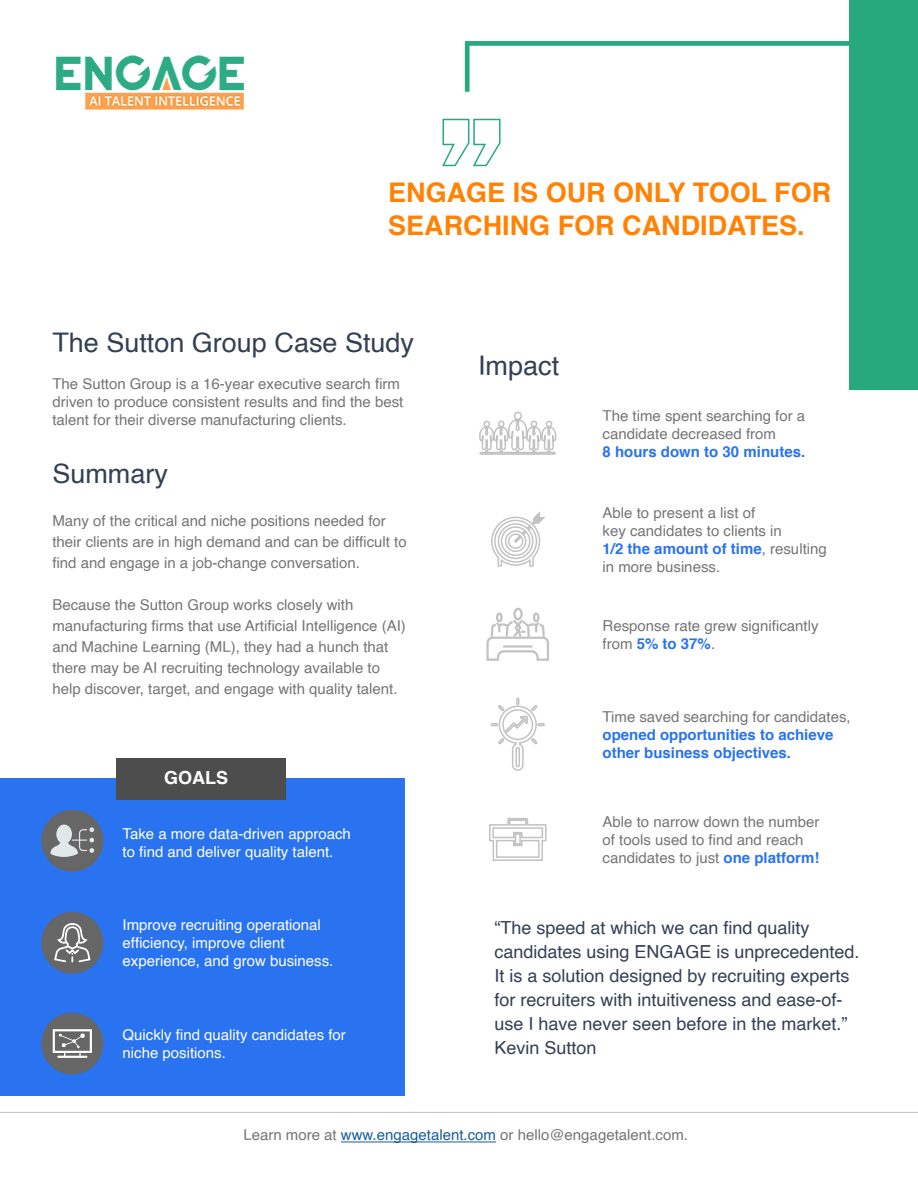
<style>
.page{position:relative;width:918px;height:1188px;background:#fff}
.page>*{position:absolute;margin:0;border:0;box-sizing:border-box;transform-origin:0 0}
.t1{font:700 27px/32.4px "Helvetica";color:#ff8205}
.t2{font:27px "Helvetica";color:#334054}
.t3{font:18px/24px "Helvetica";color:#334054}
.t4{font:700 18px "Helvetica";color:#fff}
.t5{font:15px/18px "Helvetica";color:#757476}
.t6{font:15px/18px "Helvetica";color:#fff}
.t7{font:700 15px/18px "Helvetica";color:#2973f0}
.s1{font-weight:700;color:#2973f0}
.s2{font-weight:400;color:#757476}
.s3{color:#175d9e}
</style>
<div class="page">
<div style="left:0;top:779px;width:405px;height:317px;background:#2973f0"></div>
<div style="left:41px;top:810px;width:62px;height:62px;background:#666;border-radius:50%"></div>
<svg style="left:51px;top:825px;width:43px;height:32px"></svg>
<div style="left:41px;top:1013px;width:62px;height:62px;background:#666;border-radius:50%"></div>
<svg style="left:53px;top:1029px;width:39px;height:29px"></svg>
<div style="left:117px;top:758px;width:169px;height:41px;background:#4d4d4d"></div>
<div style="left:41px;top:912px;width:62px;height:62px;background:#666;border-radius:50%"></div>
<svg style="left:53px;top:923px;width:39px;height:51px"></svg>
<svg style="left:490px;top:697px;width:55px;height:74px"></svg>
<svg style="left:486px;top:607px;width:63px;height:54px"></svg>
<hr style="left:504px;top:645px;width:28px;height:3px;background:#c2c2c3">
<svg style="left:491px;top:511px;width:54px;height:56px"></svg>
<svg style="left:479px;top:411px;width:78px;height:44px"></svg>
<svg style="left:489px;top:818px;width:58px;height:43px"></svg>
<div style="left:850px;top:0;width:68px;height:390px;background:#28a97d"></div>
<svg style="left:465px;top:41px;width:385px;height:51px"></svg>
<svg style="left:442px;top:118px;width:59px;height:49px"></svg>
<img style="left:56px;top:55px;width:188px;height:55px">
<hr style="left:341px;top:1142px;width:155px;height:1px;background:#175d9e">
<hr style="left:0;top:1112px;width:918px;height:1px;background:#c0c0c0">
<p class="t1" style="left:388px;top:177px;width:445px">ENGAGE IS OUR ONLY TOOL FOR<br>SEARCHING FOR CANDIDATES.</p>
<p class="t2" style="left:52px;top:321px;width:363px">The Sutton Group Case Study</p>
<p class="t5" style="left:52px;top:376px;width:353px">The Sutton Group is a 16-year executive search firm driven to produce consistent results and find the best talent for their diverse manufacturing clients.</p>
<p class="t2" style="left:52px;top:453px;width:117px">Summary</p>
<p class="t5" style="left:52px;top:510px;width:356px;line-height:21px">Many of the critical and niche positions needed for their clients are in high demand and can be difficult to find and engage in a job-change conversation.</p>
<p class="t5" style="left:52px;top:594px;width:355px;line-height:21px">Because the Sutton Group works closely with manufacturing firms that use Artificial Intelligence (AI) and Machine Learning (ML), they had a hunch that there may be AI recruiting technology available to help discover, target, and engage with quality talent.</p>
<p class="t4" style="left:164px;top:763px;width:66px">GOALS</p>
<p class="t6" style="left:123px;top:825px;width:230px">Take a more data-driven approach to find and deliver quality talent.</p>
<p class="t6" style="left:123px;top:917px;width:212px">Improve recruiting operational efficiency, improve client experience, and grow business.</p>
<p class="t6" style="left:123px;top:1026px;width:225px">Quickly find quality candidates for niche positions.</p>
<p class="t2" style="left:478px;top:345px;width:83px">Impact</p>
<p class="t5" style="left:603px;top:407px;width:204px">The time spent searching for a candidate decreased from<br><span class="s1">8 hours down to 30 minutes.</span></p>
<p class="t5" style="left:603px;top:504px;width:181px">Able to present a list of key candidates to clients in</p>
<p class="t5" style="left:603px;top:540px;width:226px"><span class="s1">1/2 the amount of time</span>, resulting in more business.</p>
<p class="t5" style="left:603px;top:617px;width:217px">Response rate grew significantly from <span class="s1">5% to 37%</span>.</p>
<p class="t7" style="left:603px;top:708px;width:250px"><span class="s2">Time saved searching for candidates, </span>opened opportunities to achieve other business objectives.</p>
<p class="t5" style="left:603px;top:813px;width:218px">Able to narrow down the number of tools used to find and reach candidates to just <span class="s1">one platform!</span></p>
<p class="t3" style="left:494px;top:917px;width:367px">“The speed at which we can find quality candidates using ENGAGE is unprecedented.<br>It is a solution designed by recruiting experts for recruiters with intuitiveness and ease-of&shy;use I have never seen before in the market.” Kevin Sutton</p>
<p class="t5" style="left:243px;top:1126px;width:446px">Learn more at <span class="s3">www.engagetalent.com</span> or hello@engagetalent.com.</p>
</div>
